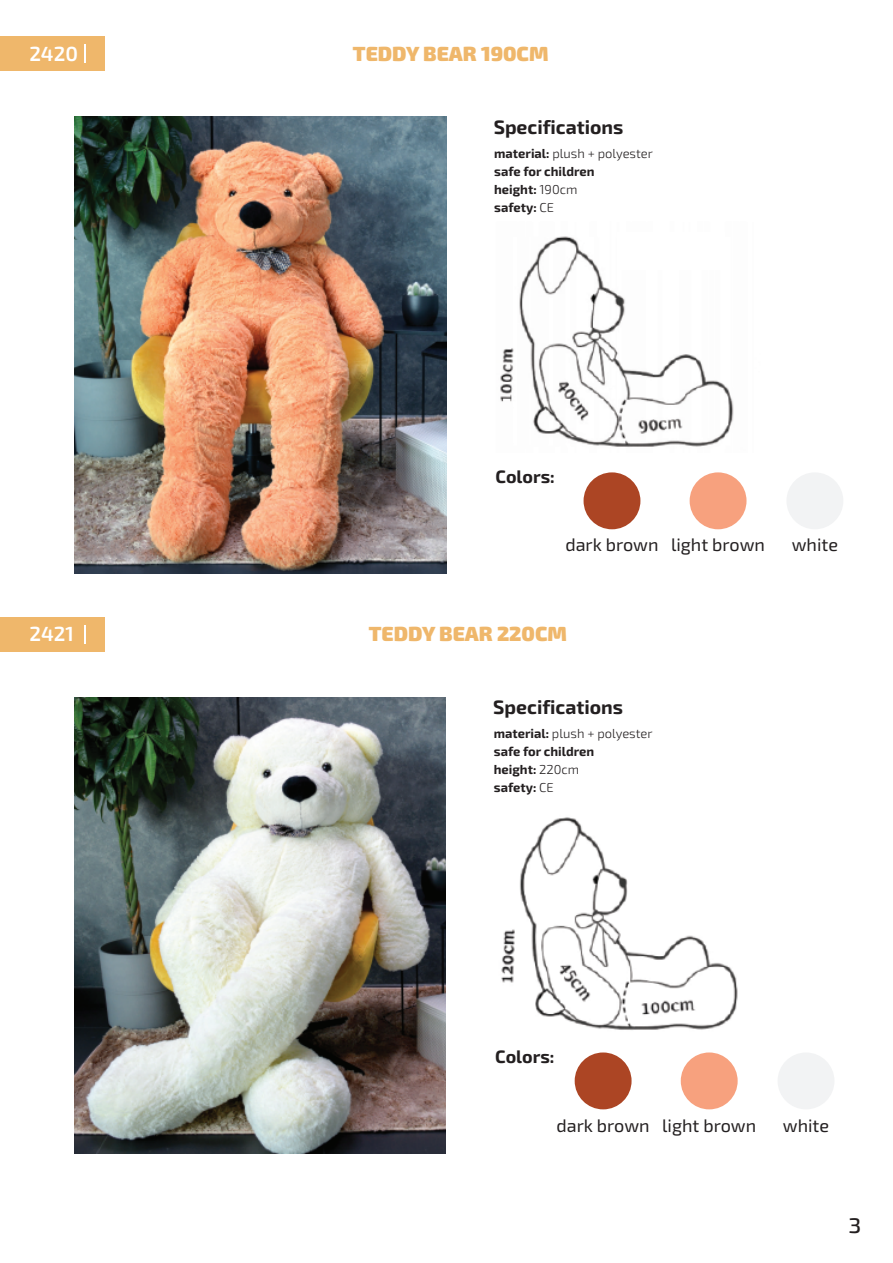
<style>
.page{position:relative;width:893px;height:1263px;background:#fff}
.page>*{position:absolute;margin:0;border:0;box-sizing:border-box;transform-origin:0 0}
.t1{font:500 21.15px "Exo 2";color:#231f20;scale:1.09 1}
.t2{font:900 20.55px "Exo 2";color:#efb76b}
.t3{font:600 20.55px "Exo 2";color:#fff}
.t4{font:700 19.5px "Exo 2";color:#231f20}
.t5{font:18px "Exo 2";color:#231f20}
.t6{font:700 18px "Exo 2";color:#231f20}
.t7{font:700 12.9px/18px "Exo 2";color:#231f20}
.s1{font-weight:300}
</style>
<div class="page">
<div style="left:0;top:617px;width:104px;height:34px;background:#efb76b"></div>
<div style="left:0;top:37px;width:104px;height:34px;background:#efb76b"></div>
<div style="left:584px;top:472px;width:56px;height:57px;background:#ac4524;border-radius:50%"></div>
<img style="left:500px;top:236px;width:234px;height:211px">
<div style="left:575px;top:1052px;width:57px;height:57px;background:#ac4524;border-radius:50%"></div>
<div style="left:778px;top:1052px;width:56px;height:57px;background:#f2f3f4;border-radius:50%"></div>
<img style="left:501px;top:817px;width:237px;height:213px">
<img style="left:74px;top:117px;width:372px;height:457px">
<img style="left:74px;top:697px;width:372px;height:457px">
<div style="left:681px;top:1052px;width:57px;height:57px;background:#f7a17e;border-radius:50%"></div>
<svg style="left:84px;top:45px;width:1px;height:18px"></svg>
<svg style="left:84px;top:625px;width:1px;height:18px"></svg>
<div style="left:786px;top:472px;width:57px;height:57px;background:#f2f3f4;border-radius:50%"></div>
<div style="left:690px;top:472px;width:56px;height:57px;background:#f7a17e;border-radius:50%"></div>
<div style="left:622px;top:811px;width:107px;height:37px;background:#fff"></div>
<div style="left:618px;top:232px;width:107px;height:38px;background:#fff"></div>
<h2 class="t3" style="left:29px;top:42px;width:50px">2420</h2>
<h2 class="t3" style="left:30px;top:622px;width:46px">2421</h2>
<h2 class="t2" style="left:353px;top:41px;width:197px">TEDDY BEAR 190CM</h2>
<h3 class="t4" style="left:494px;top:115px;width:131px">Specifications</h3>
<p class="t7" style="left:494px;top:144px;width:160px">material: <span class="s1">plush + polyester </span>safe for children<br>height: <span class="s1">190cm<br></span>safety: <span class="s1">CE</span></p>
<h3 class="t6" style="left:495px;top:466px;width:61px">Colors:</h3>
<h3 class="t5" style="left:565px;top:535px;width:95px">dark brown</h3>
<h3 class="t5" style="left:671px;top:535px;width:95px">light brown</h3>
<h3 class="t5" style="left:792px;top:535px;width:48px">white</h3>
<h2 class="t2" style="left:369px;top:621px;width:200px">TEDDY BEAR 220CM</h2>
<h3 class="t4" style="left:493px;top:695px;width:131px">Specifications</h3>
<p class="t7" style="left:494px;top:724px;width:160px">material: <span class="s1">plush + polyester </span>safe for children<br>height: <span class="s1">220cm<br></span>safety: <span class="s1">CE</span></p>
<h3 class="t6" style="left:495px;top:1046px;width:61px">Colors:</h3>
<h3 class="t5" style="left:557px;top:1115px;width:201px">dark brown light brown</h3>
<h3 class="t5" style="left:783px;top:1115px;width:48px">white</h3>
<h1 class="t1" style="left:849px;top:1213px;width:13px">3</h1>
</div>
